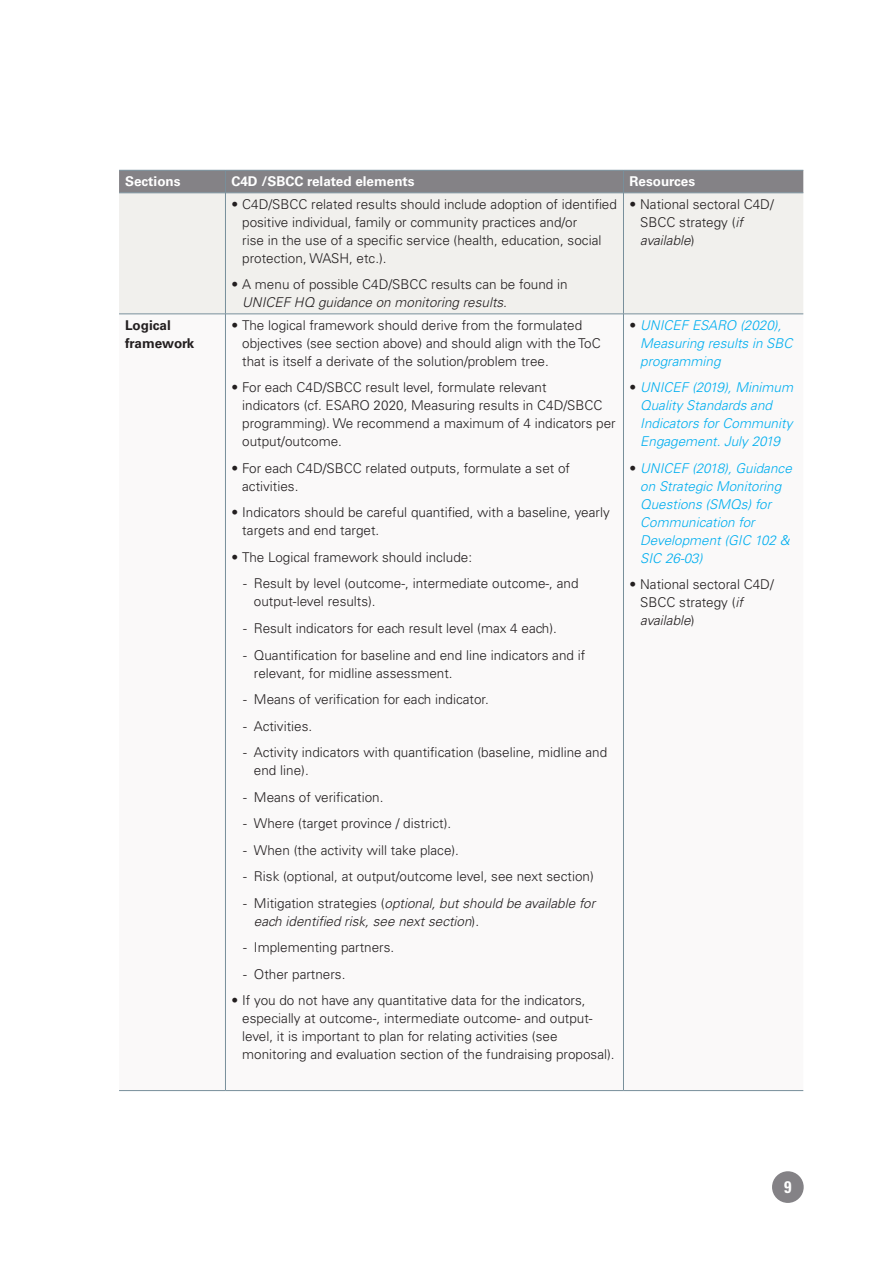
<style>
.page{position:relative;width:893px;height:1263px;background:#fff}
.page>*{position:absolute;margin:0;border:0;box-sizing:border-box;transform-origin:0 0}
.t1{font:700 condensed 16.8px "Univers LT Std";color:#fff}
.t2{font:300 13.5px/18px "Univers LT Std";color:#231f20}
.t3{font:italic 300 13.5px/18px "Univers LT Std";color:#00aeef}
.t4{font:italic 300 13.5px/18px "Univers LT Std";color:#231f20}
.t5{font:700 13.5px "Univers LT Std";color:#fff}
.t6{font:700 13.5px/18px "Univers LT Std";color:#231f20}
.s1{font-style:italic}
.s2{font-style:normal}
.s3{font-style:normal;color:#231f20}
</style>
<div class="page">
<div style="left:772px;top:1171px;width:32px;height:32px;background:#848286;border-radius:50%"></div>
<div style="left:119px;top:194px;width:684px;height:120px;background:#f1f0ed"></div>
<svg style="left:119px;top:170px;width:684px;height:23px;background:#838388"></svg>
<hr style="left:119px;top:193px;width:106px;height:1px;background:#788f9b">
<hr style="left:225px;top:193px;width:398px;height:1px;background:#788f9b">
<hr style="left:225px;top:193px;width:1px;height:121px;background:#788f9b">
<hr style="left:623px;top:193px;width:180px;height:1px;background:#788f9b">
<hr style="left:623px;top:193px;width:1px;height:121px;background:#788f9b">
<hr style="left:119px;top:314px;width:106px;height:1px;background:#788f9b">
<hr style="left:225px;top:314px;width:398px;height:1px;background:#788f9b">
<hr style="left:225px;top:314px;width:1px;height:776px;background:#788f9b">
<hr style="left:623px;top:314px;width:180px;height:1px;background:#788f9b">
<hr style="left:623px;top:314px;width:1px;height:776px;background:#788f9b">
<hr style="left:119px;top:1090px;width:106px;height:1px;background:#788f9b">
<hr style="left:225px;top:1090px;width:398px;height:1px;background:#788f9b">
<hr style="left:623px;top:1090px;width:180px;height:1px;background:#788f9b">
<p class="t5" style="left:125px;top:174px;width:57px">Sections</p>
<p class="t5" style="left:231px;top:174px;width:185px">C4D /SBCC related elements</p>
<p class="t5" style="left:629px;top:174px;width:67px">Resources</p>
<p class="t2" style="left:242px;top:195px;width:376px;text-indent:-11px">• C4D/SBCC related results should include adoption of identified positive individual, family or community practices and/or<br>rise in the use of a specific service (health, education, social protection, WASH, etc.).</p>
<p class="t2" style="left:231px;top:276px;width:338px">• A menu of possible C4D/SBCC results can be found in</p>
<p class="t4" style="left:242px;top:294px;width:266px">UNICEF HQ guidance on monitoring results.</p>
<p class="t2" style="left:640px;top:195px;width:135px;text-indent:-11px">• National sectoral C4D/<br>SBCC strategy (<span class="s1">if available</span>)</p>
<p class="t6" style="left:125px;top:316px;width:71px">Logical framework</p>
<p class="t2" style="left:242px;top:316px;width:360px;text-indent:-11px">• The logical framework should derive from the formulated objectives (see section above) and should align with the ToC that is itself a derivate of the solution/problem tree.</p>
<p class="t2" style="left:242px;top:379px;width:375px;text-indent:-11px">• For each C4D/SBCC result level, formulate relevant<br>indicators (cf. ESARO 2020, Measuring results in C4D/SBCC programming). We recommend a maximum of 4 indicators per output/outcome.</p>
<p class="t2" style="left:242px;top:459px;width:329px;text-indent:-11px">• For each C4D/SBCC related outputs, formulate a set of activities.</p>
<p class="t2" style="left:242px;top:504px;width:369px;text-indent:-11px">• Indicators should be careful quantified, with a baseline, yearly targets and end target.</p>
<p class="t2" style="left:231px;top:548px;width:242px">• The Logical framework should include:</p>
<p class="t2" style="left:254px;top:575px;width:326px;text-indent:-11px">- Result by level (outcome-, intermediate outcome-, and output-level results).</p>
<p class="t2" style="left:243px;top:619px;width:315px">- Result indicators for each result level (max 4 each).</p>
<p class="t2" style="left:254px;top:646px;width:333px;text-indent:-11px">- Quantification for baseline and end line indicators and if relevant, for midline assessment.</p>
<p class="t2" style="left:243px;top:690px;width:247px">- Means of verification for each indicator.</p>
<p class="t2" style="left:243px;top:717px;width:70px">- Activities.</p>
<p class="t2" style="left:254px;top:743px;width:355px;text-indent:-11px">- Activity indicators with quantification (baseline, midline and end line).</p>
<p class="t2" style="left:243px;top:788px;width:142px">- Means of verification.</p>
<p class="t2" style="left:243px;top:814px;width:210px">- Where (target province / district).</p>
<p class="t2" style="left:243px;top:841px;width:217px">- When (the activity will take place).</p>
<p class="t2" style="left:243px;top:867px;width:352px">- Risk (optional, at output/outcome level, see next section)</p>
<p class="t4" style="left:254px;top:894px;width:343px;text-indent:-11px"><span class="s2">- Mitigation strategies (</span>optional, but should be available for each identified risk, see next section<span class="s2">).</span></p>
<p class="t2" style="left:243px;top:938px;width:153px">- Implementing partners.</p>
<p class="t2" style="left:243px;top:965px;width:104px">- Other partners.</p>
<p class="t2" style="left:242px;top:991px;width:374px;text-indent:-11px">• If you do not have any quantitative data for the indicators, especially at outcome-, intermediate outcome- and output&shy;level, it is important to plan for relating activities (see monitoring and evaluation section of the fundraising proposal).</p>
<p class="t3" style="left:640px;top:316px;width:154px;text-indent:-11px"><span class="s3">•</span> UNICEF ESARO (2020),<br>Measuring results in SBC programming</p>
<p class="t3" style="left:640px;top:379px;width:154px;text-indent:-11px"><span class="s3">•</span> UNICEF (2019), Minimum<br>Quality Standards and<br>Indicators for Community<br>Engagement. July 2019</p>
<p class="t3" style="left:640px;top:459px;width:153px;text-indent:-11px"><span class="s3">•</span> UNICEF (2018), Guidance on Strategic Monitoring<br>Questions (SMQs) for<br>Communication for<br>Development (GIC 102 &amp;<br>SIC 26-03)</p>
<p class="t2" style="left:640px;top:576px;width:135px;text-indent:-11px">• National sectoral C4D/<br>SBCC strategy (<span class="s1">if available</span>)</p>
<p class="t1" style="left:784px;top:1176px;width:9px">9</p>
</div>
